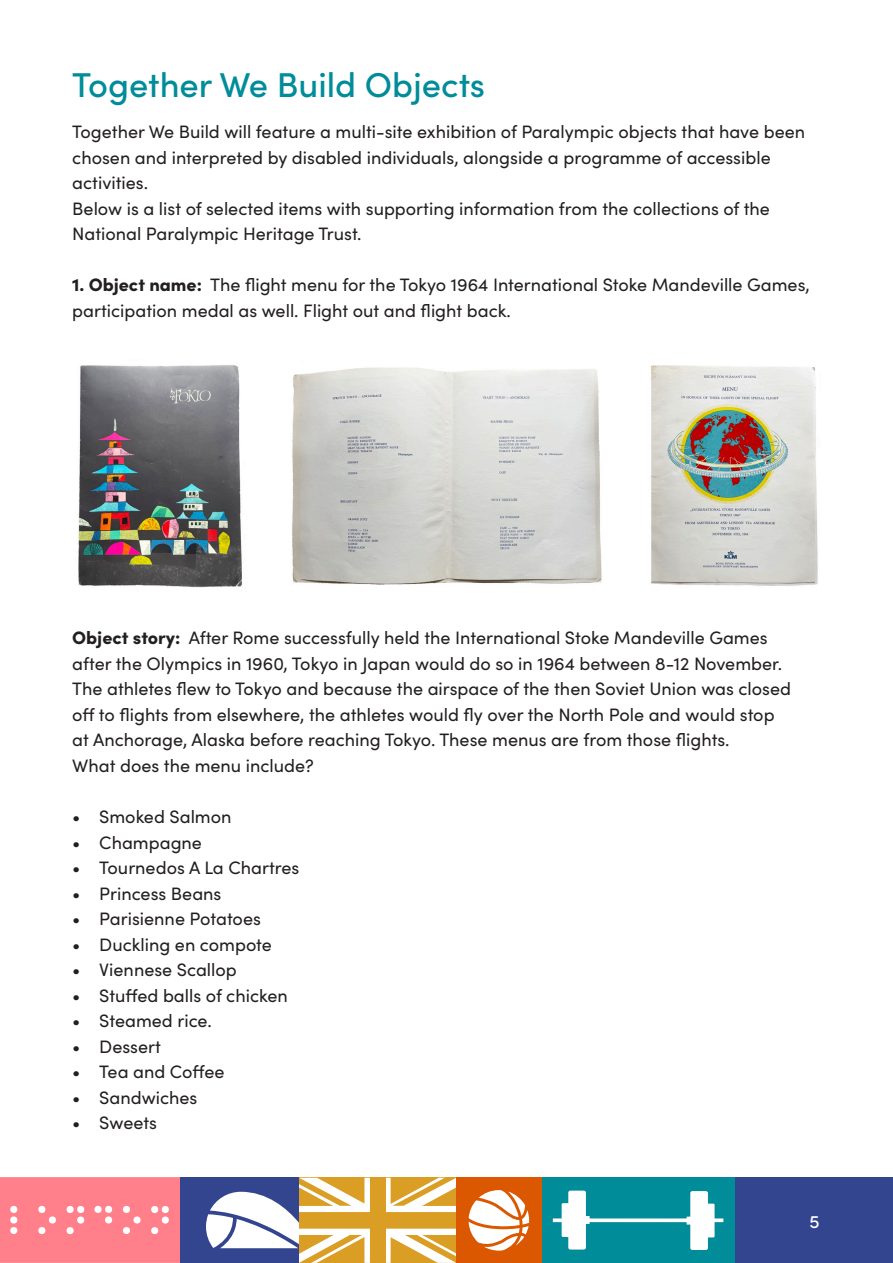
<style>
.page{position:relative;width:893px;height:1263px;background:#fff}
.page>*{position:absolute;margin:0;border:0;box-sizing:border-box;transform-origin:0 0}
.Subtitle{font:500 34.5px "Sofia Pro";color:#008c99}
.t1{font:18px/25.5px "Sofia Pro";color:#231f20}
.t2{font:500 18px "Sofia Pro";color:#fff}
.s1{font-weight:900}
</style>
<div class="page">
<div style="left:735px;top:1178px;width:158px;height:85px;background:#33458f"></div>
<div style="left:0;top:1177px;width:181px;height:86px;background:#ff808a"></div>
<svg style="left:10px;top:1206px;width:7px;height:28px"></svg>
<svg style="left:38px;top:1206px;width:18px;height:28px"></svg>
<svg style="left:67px;top:1206px;width:17px;height:28px"></svg>
<svg style="left:94px;top:1206px;width:18px;height:17px"></svg>
<svg style="left:123px;top:1206px;width:18px;height:28px"></svg>
<svg style="left:151px;top:1206px;width:18px;height:28px"></svg>
<div style="left:299px;top:1178px;width:157px;height:85px;background:#db9e24"></div>
<svg style="left:386px;top:1229px;width:70px;height:34px"></svg>
<svg style="left:386px;top:1178px;width:70px;height:34px"></svg>
<div style="left:541px;top:1178px;width:194px;height:85px;background:#008c99"></div>
<svg style="left:553px;top:1190px;width:170px;height:60px"></svg>
<div style="left:456px;top:1178px;width:85px;height:85px;background:#db5700"></div>
<svg style="left:469px;top:1190px;width:60px;height:60px"></svg>
<div style="left:181px;top:1177px;width:118px;height:86px;background:#33458f"></div>
<svg style="left:206px;top:1178px;width:164px;height:85px"></svg>
<img style="left:78px;top:365px;width:164px;height:223px">
<img style="left:292px;top:367px;width:310px;height:218px">
<img style="left:651px;top:365px;width:167px;height:221px">
<p class="Subtitle" style="left:72px;top:60px;width:414px">Together We Build Objects</p>
<p class="t1" style="left:72px;top:118px;width:734px">Together We Build will feature a multi-site exhibition of Paralympic objects that have been chosen and interpreted by disabled individuals, alongside a programme of accessible activities.</p>
<p class="t1" style="left:72px;top:195px;width:699px">Below is a list of selected items with supporting information from the collections of the<br>National Paralympic Heritage Trust.</p>
<p class="t1" style="left:72px;top:271px;width:739px"><span class="s1">1. Object name:</span> The flight menu for the Tokyo 1964 International Stoke Mandeville Games, participation medal as well. Flight out and flight back.</p>
<p class="t1" style="left:72px;top:624px;width:720px"><span class="s1">Object story:</span> After Rome successfully held the International Stoke Mandeville Games after the Olympics in 1960, Tokyo in Japan would do so in 1964 between 8-12 November.<br>The athletes flew to Tokyo and because the airspace of the then Soviet Union was closed off to flights from elsewhere, the athletes would fly over the North Pole and would stop at Anchorage, Alaska before reaching Tokyo. These menus are from those flights.</p>
<p class="t1" style="left:72px;top:752px;width:243px">What does the menu include?</p>
<p class="t1" style="left:72px;top:803px;width:161px">• Smoked Salmon</p>
<p class="t1" style="left:72px;top:828px;width:131px">• Champagne</p>
<p class="t1" style="left:72px;top:854px;width:229px">• Tournedos A La Chartres</p>
<p class="t1" style="left:72px;top:879px;width:151px">• Princess Beans</p>
<p class="t1" style="left:72px;top:905px;width:190px">• Parisienne Potatoes</p>
<p class="t1" style="left:72px;top:930px;width:201px">• Duckling en compote</p>
<p class="t1" style="left:72px;top:956px;width:166px">• Viennese Scallop</p>
<p class="t1" style="left:72px;top:981px;width:217px">• Stuffed balls of chicken</p>
<p class="t1" style="left:72px;top:1007px;width:141px">• Steamed rice.</p>
<p class="t1" style="left:72px;top:1032px;width:90px">• Dessert</p>
<p class="t1" style="left:72px;top:1058px;width:154px">• Tea and Coffee</p>
<p class="t1" style="left:72px;top:1083px;width:127px">• Sandwiches</p>
<p class="t1" style="left:72px;top:1109px;width:86px">• Sweets</p>
<p class="t2" style="left:810px;top:1208px;width:12px">5</p>
</div>
